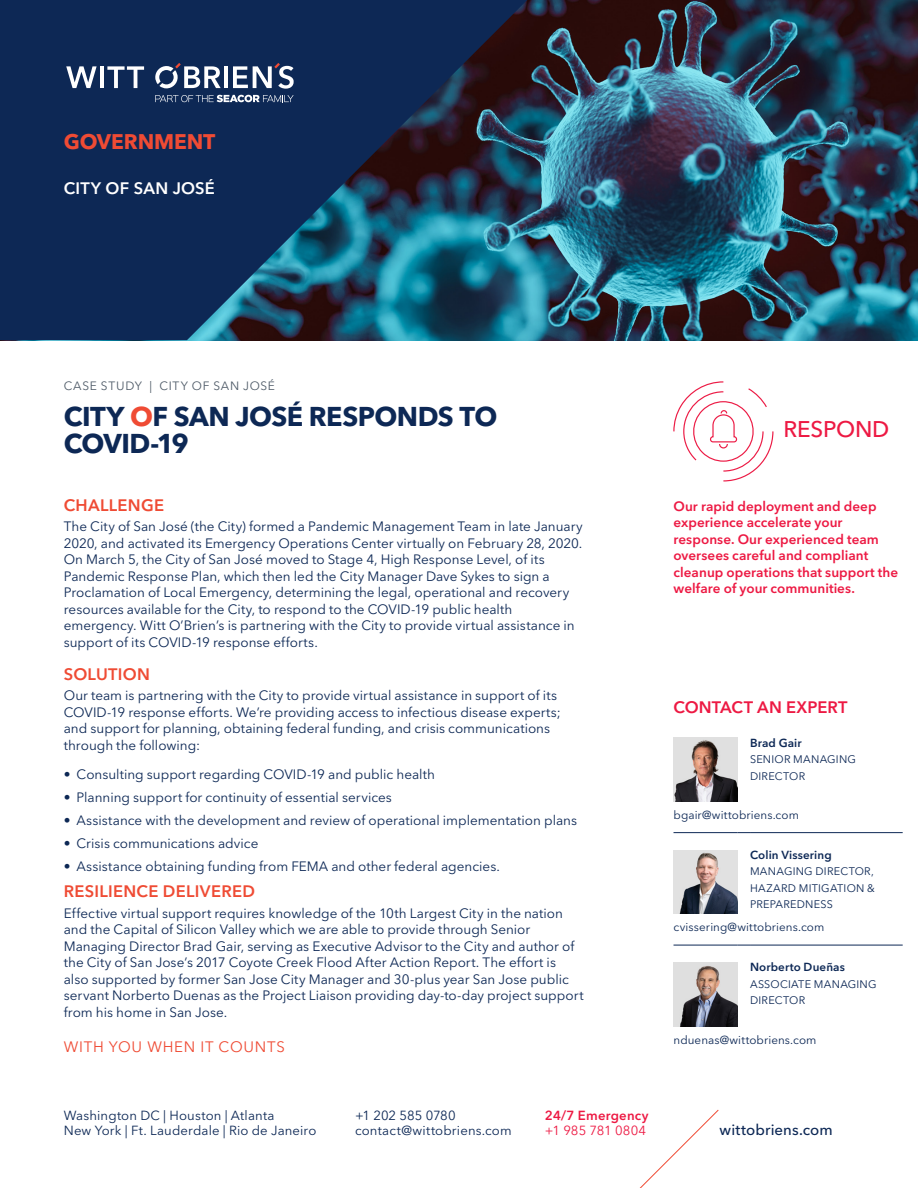
<style>
.page{position:relative;width:918px;height:1188px;background:#fff}
.page>*{position:absolute;margin:0;border:0;box-sizing:border-box;transform-origin:0 0}
.B-CASESTUDY_TITLE{font:700 27px/27px "Avenir Next LT Pro";letter-spacing:-.02em;color:#0d2855}
.F-SIDEBAR_-_CORE_ARE{font:500 22.5px "Avenir Next LT Pro";letter-spacing:-.01em;color:#ed1943}
.K1-MARKET_SECTOR_TIT{font:700 21px "Avenir Next LT Pro";letter-spacing:-.005em;color:#ef4b34}
.C-CASESTUDY_SUBHEAD{font:600 16.5px "Avenir Next LT Pro";letter-spacing:.015em;color:#ef4b34}
.G-SIDEBAR_-_SUBHEAD{font:600 16.5px "Avenir Next LT Pro";letter-spacing:.005em;color:#ed1943}
.C-CASESTUDY_SUBHEAD-2{font:600 16.5px "Avenir Next LT Pro";letter-spacing:.015em;color:#fff}
.L-PROPOSITION_LINE{font:15px "Avenir Next LT Pro";letter-spacing:.05em;color:#ef4b34}
.t1{font:500 15px "Avenir Next LT Pro";letter-spacing:.005em;color:#0d2855}
.D-BODY_TEXT{font:13.5px/16.5px "Avenir Next LT Pro";color:#0d2855}
.E-BODY_TEXT_INTRO_PA{font:600 13.5px/16.5px "Avenir Next LT Pro";letter-spacing:.005em;color:#ed1943}
.t2{font:13.2px/15.8px "Avenir Next LT Pro";letter-spacing:.01em;color:#0d2855}
.t3{font:600 13.2px "Avenir Next LT Pro";letter-spacing:.015em;color:#ed1943}
.t4{font:13.2px "Avenir Next LT Pro";letter-spacing:.005em;color:#ed1943}
.A-CASESTUDY_DATE{font:12px "Avenir Next LT Pro";letter-spacing:.06em;color:#4e5a67}
.J-EXPERT_EMAIL_ADDRE{font:11.7px "Avenir Next LT Pro";letter-spacing:.005em;color:#0d2855}
.H-EXPERT_NAME{font:600 11.7px "Avenir Next LT Pro";letter-spacing:.01em;color:#0d2855}
.I-EXPERT_JOB_TITLE{font:10.8px/16.5px "Avenir Next LT Pro";letter-spacing:.025em;color:#0d2855}
.s1{color:#ef4b34}
</style>
<div class="page">
<svg style="left:673px;top:381px;width:101px;height:101px"></svg>
<hr style="left:674px;top:832px;width:63px;height:1px;background:#0d2855">
<svg style="left:737px;top:832px;width:13px;height:1px"></svg>
<hr style="left:750px;top:832px;width:153px;height:1px;background:#0d2855">
<hr style="left:674px;top:945px;width:63px;height:1px;background:#0d2855">
<svg style="left:737px;top:945px;width:13px;height:1px"></svg>
<hr style="left:750px;top:945px;width:153px;height:1px;background:#0d2855">
<img style="left:674px;top:738px;width:63px;height:63px">
<img style="left:674px;top:850px;width:63px;height:64px">
<img style="left:674px;top:963px;width:63px;height:63px">
<img style="left:753px;top:0;width:165px;height:340px">
<svg style="left:639px;top:1109px;width:80px;height:79px"></svg>
<svg style="left:0;top:0;width:753px;height:340px;background:#1c3e5d"></svg>
<svg style="left:64px;top:63px;width:33px;height:25px"></svg>
<hr style="left:100px;top:66px;width:4px;height:22px;background:#fff">
<svg style="left:105px;top:63px;width:39px;height:25px"></svg>
<svg style="left:153px;top:60px;width:141px;height:42px"></svg>
<p class="K1-MARKET_SECTOR_TIT" style="left:64px;top:129px;width:153px">GOVERNMENT</p>
<p class="C-CASESTUDY_SUBHEAD-2" style="left:64px;top:178px;width:153px">CITY OF SAN JOSÉ</p>
<p class="A-CASESTUDY_DATE" style="left:64px;top:378px;width:213px">CASE STUDY | CITY OF SAN JOSÉ</p>
<p class="B-CASESTUDY_TITLE" style="left:64px;top:403px;width:435px">CITY <span class="s1">O</span>F SAN JOSÉ RESPONDS TO<br>COVID-19</p>
<p class="C-CASESTUDY_SUBHEAD" style="left:64px;top:495px;width:102px">CHALLENGE</p>
<p class="D-BODY_TEXT" style="left:64px;top:519px;width:521px">The City of San José (the City) formed a Pandemic Management Team in late January 2020, and activated its Emergency Operations Center virtually on February 28, 2020.<br>On March 5, the City of San José moved to Stage 4, High Response Level, of its Pandemic Response Plan, which then led the City Manager Dave Sykes to sign a Proclamation of Local Emergency, determining the legal, operational and recovery resources available for the City, to respond to the COVID-19 public health emergency. Witt O’Brien’s is partnering with the City to provide virtual assistance in support of its COVID-19 response efforts.</p>
<p class="C-CASESTUDY_SUBHEAD" style="left:64px;top:664px;width:88px">SOLUTION</p>
<p class="D-BODY_TEXT" style="left:64px;top:687px;width:499px">Our team is partnering with the City to provide virtual assistance in support of its COVID-19 response efforts. We’re providing access to infectious disease experts; and support for planning, obtaining federal funding, and crisis communications through the following:</p>
<p class="D-BODY_TEXT" style="left:64px;top:766px;width:373px">• Consulting support regarding COVID-19 and public health</p>
<p class="D-BODY_TEXT" style="left:64px;top:789px;width:330px">• Planning support for continuity of essential services</p>
<p class="D-BODY_TEXT" style="left:64px;top:812px;width:515px">• Assistance with the development and review of operational implementation plans</p>
<p class="D-BODY_TEXT" style="left:64px;top:835px;width:196px">• Crisis communications advice</p>
<p class="D-BODY_TEXT" style="left:64px;top:858px;width:438px">• Assistance obtaining funding from FEMA and other federal agencies.</p>
<p class="C-CASESTUDY_SUBHEAD" style="left:64px;top:881px;width:193px">RESILIENCE DELIVERED</p>
<p class="D-BODY_TEXT" style="left:64px;top:905px;width:521px">Effective virtual support requires knowledge of the 10th Largest City in the nation and the Capital of Silicon Valley which we are able to provide through Senior Managing Director Brad Gair, serving as Executive Advisor to the City and author of the City of San Jose’s 2017 Coyote Creek Flood After Action Report. The effort is also supported by former San Jose City Manager and 30-plus year San Jose public servant Norberto Duenas as the Project Liaison providing day-to-day project support from his home in San Jose.</p>
<p class="L-PROPOSITION_LINE" style="left:64px;top:1037px;width:223px">WITH YOU WHEN IT COUNTS</p>
<p class="t2" style="left:64px;top:1107px;width:254px">Washington DC | Houston | Atlanta<br>New York | Ft. Lauderdale | Rio de Janeiro</p>
<p class="t2" style="left:355px;top:1107px;width:158px">+1 202 585 0780 contact@wittobriens.com</p>
<p class="t3" style="left:545px;top:1107px;width:105px">24/7 Emergency</p>
<p class="t4" style="left:545px;top:1123px;width:103px">+1 985 781 0804</p>
<p class="F-SIDEBAR_-_CORE_ARE" style="left:784px;top:416px;width:107px">RESPOND</p>
<p class="E-BODY_TEXT_INTRO_PA" style="left:674px;top:498px;width:226px">Our rapid deployment and deep experience accelerate your response. Our experienced team oversees careful and compliant cleanup operations that support the welfare of your communities.</p>
<p class="G-SIDEBAR_-_SUBHEAD" style="left:674px;top:698px;width:176px">CONTACT AN EXPERT</p>
<p class="H-EXPERT_NAME" style="left:750px;top:735px;width:53px">Brad Gair</p>
<p class="I-EXPERT_JOB_TITLE" style="left:750px;top:751px;width:107px">SENIOR MANAGING<br>DIRECTOR</p>
<p class="J-EXPERT_EMAIL_ADDRE" style="left:674px;top:808px;width:127px">bgair@wittobriens.com</p>
<p class="H-EXPERT_NAME" style="left:750px;top:848px;width:83px">Colin Vissering</p>
<p class="I-EXPERT_JOB_TITLE" style="left:750px;top:863px;width:126px;text-align:justify">MANAGING DIRECTOR, HAZARD MITIGATION &amp; PREPAREDNESS</p>
<p class="J-EXPERT_EMAIL_ADDRE" style="left:674px;top:920px;width:152px">cvissering@wittobriens.com</p>
<p class="H-EXPERT_NAME" style="left:750px;top:960px;width:96px">Norberto Dueñas</p>
<p class="I-EXPERT_JOB_TITLE" style="left:750px;top:976px;width:128px">ASSOCIATE MANAGING<br>DIRECTOR</p>
<p class="J-EXPERT_EMAIL_ADDRE" style="left:674px;top:1033px;width:145px">nduenas@wittobriens.com</p>
<p class="t1" style="left:720px;top:1121px;width:115px">wittobriens.com</p>
</div>
